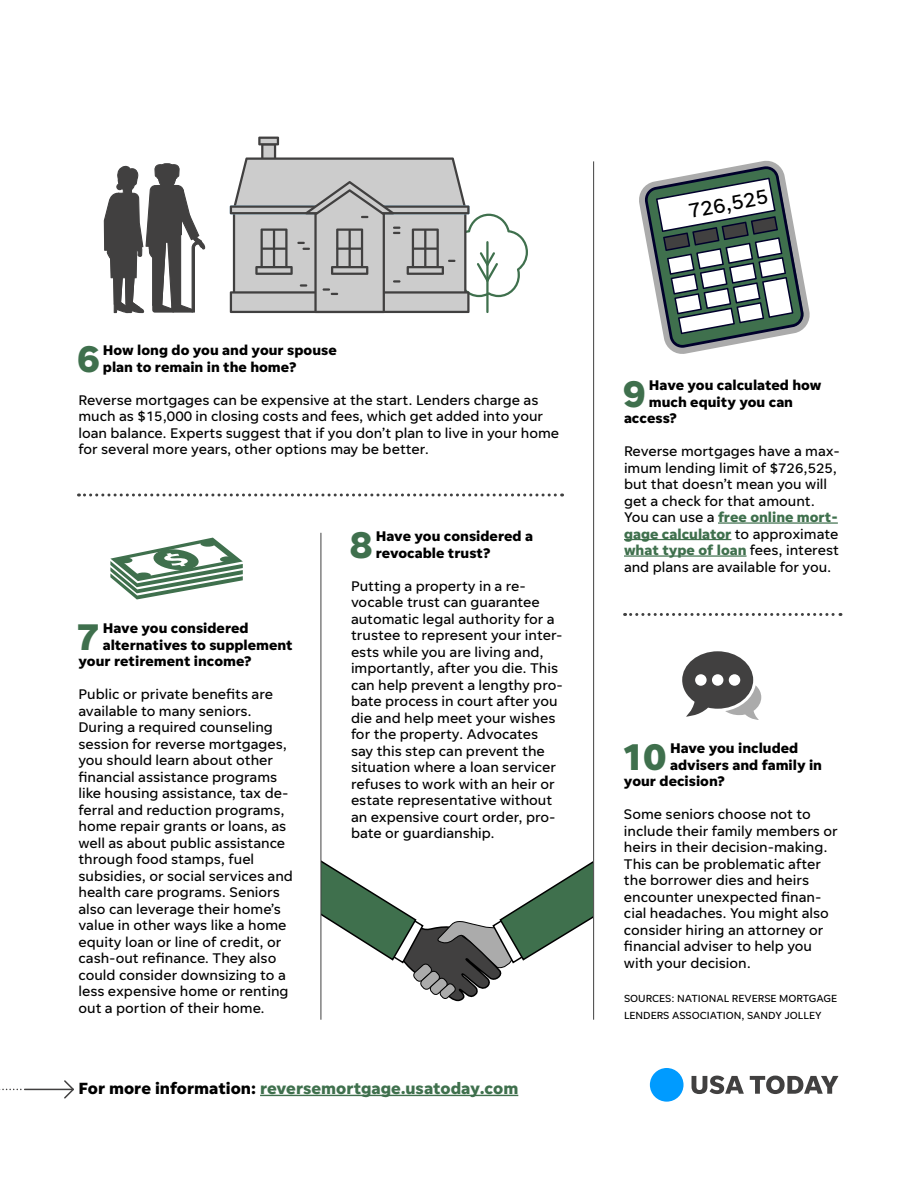
<style>
.page{position:relative;width:918px;height:1188px;background:#fff}
.page>*{position:absolute;margin:0;border:0;box-sizing:border-box;transform-origin:0 0}
.t1{font:700 38.55px "Unify Sans";color:#3f704d}
.t2{font:21px "Unify Sans";color:#000}
.t3{font:700 16.5px "Unify Sans";color:#3f704d}
.t4{font:14.25px/16.5px "Unify Sans";color:#000}
.t5{font:700 14.25px/16.5px "Unify Sans";color:#000}
.t6{font:10.5px/16.5px "Unify Sans";color:#000}
.s1{color:#000}
.s2{font-weight:700;color:#3f704d}
</style>
<div class="page">
<svg style="left:320px;top:857px;width:275px;height:145px"></svg>
<hr style="left:718px;top:522px;width:120px;height:2px;background:#3f704d">
<hr style="left:624px;top:539px;width:107px;height:1px;background:#3f704d">
<hr style="left:624px;top:555px;width:123px;height:2px;background:#3f704d">
<svg style="left:639px;top:160px;width:171px;height:194px"></svg>
<div style="left:650px;top:1068px;width:34px;height:34px;background:#009bff;border-radius:50%"></div>
<svg style="left:692px;top:1076px;width:52px;height:18px"></svg>
<svg style="left:750px;top:1076px;width:88px;height:18px"></svg>
<svg style="left:682px;top:651px;width:79px;height:69px"></svg>
<svg style="left:104px;top:163px;width:101px;height:150px"></svg>
<svg style="left:78px;top:494px;width:485px;height:2px"></svg>
<svg style="left:625px;top:613px;width:216px;height:3px"></svg>
<svg style="left:110px;top:538px;width:133px;height:61px"></svg>
<svg style="left:230px;top:137px;width:298px;height:176px"></svg>
<div style="left:314px;top:856px;width:7px;height:62px;background:#fff"></div>
<svg style="left:594px;top:860px;width:1px;height:63px"></svg>
<hr style="left:321px;top:533px;width:1px;height:487px;background:#404040">
<hr style="left:593px;top:161px;width:1px;height:859px;background:#404040">
<hr style="left:260px;top:1095px;width:258px;height:1px;background:#3f704d">
<hr style="left:24px;top:1089px;width:49px;height:1px;background:#414040">
<svg style="left:0;top:1089px;width:22px;height:1px"></svg>
<svg style="left:64px;top:1080px;width:10px;height:19px"></svg>
<h1 class="t1" style="left:77px;top:337px;width:24px">6</h1>
<p class="t5" style="left:103px;top:342px;width:235px">How long do you and your spouse plan to remain in the home?</p>
<p class="t4" style="left:78px;top:392px;width:482px">Reverse mortgages can be expensive at the start. Lenders charge as much as $15,000 in closing costs and fees, which get added into your loan balance. Experts suggest that if you don’t plan to live in your home for several more years, other options may be better.</p>
<h1 class="t1" style="left:77px;top:615px;width:24px">7</h1>
<p class="t5" style="left:103px;top:620px;width:147px">Have you considered</p>
<p class="t5" style="left:103px;top:637px;width:192px">alternatives to supplement</p>
<p class="t5" style="left:78px;top:653px;width:175px">your retirement income?</p>
<p class="t4" style="left:78px;top:686px;width:216px">Public or private benefits are available to many seniors.<br>During a required counseling session for reverse mortgages, you should learn about other financial assistance programs like housing assistance, tax de&shy;ferral and reduction programs, home repair grants or loans, as well as about public assistance through food stamps, fuel subsidies, or social services and health care programs. Seniors also can leverage their home’s value in other ways like a home equity loan or line of credit, or cash-out refinance. They also could consider downsizing to a less expensive home or renting out a portion of their home.</p>
<h1 class="t1" style="left:350px;top:523px;width:24px">8</h1>
<p class="t5" style="left:376px;top:529px;width:159px">Have you considered a revocable trust?</p>
<p class="t4" style="left:351px;top:578px;width:213px">Putting a property in a re&shy;vocable trust can guarantee automatic legal authority for a trustee to represent your inter&shy;ests while you are living and, importantly, after you die. This can help prevent a lengthy pro&shy;bate process in court after you die and help meet your wishes for the property. Advocates say this step can prevent the situation where a loan servicer refuses to work with an heir or estate representative without an expensive court order, pro&shy;bate or guardianship.</p>
<p class="t3" style="left:78px;top:1079px;width:441px"><span class="s1">For more information:</span> reversemortgage.usatoday.com</p>
<h2 class="t2" style="left:687px;top:200px;width:82px;rotate:-11deg">726,525</h2>
<h1 class="t1" style="left:623px;top:372px;width:24px">9</h1>
<p class="t5" style="left:649px;top:377px;width:174px">Have you calculated how</p>
<p class="t5" style="left:649px;top:394px;width:146px">much equity you can</p>
<p class="t5" style="left:624px;top:410px;width:55px">access?</p>
<p class="t4" style="left:624px;top:443px;width:217px">Reverse mortgages have a max&shy;imum lending limit of $726,525, but that doesn’t mean you will get a check for that amount.<br>You can use a <span class="s2">free online mort&shy;gage calculator</span> to approximate <span class="s2">what type of loan</span> fees, interest and plans are available for you.</p>
<h1 class="t1" style="left:621px;top:735px;width:47px">10</h1>
<p class="t5" style="left:670px;top:740px;width:130px">Have you included</p>
<p class="t5" style="left:670px;top:757px;width:154px">advisers and family in</p>
<p class="t5" style="left:624px;top:773px;width:102px">your decision?</p>
<p class="t4" style="left:624px;top:806px;width:215px">Some seniors choose not to include their family members or heirs in their decision-making.<br>This can be problematic after the borrower dies and heirs encounter unexpected finan&shy;cial headaches. You might also consider hiring an attorney or financial adviser to help you with your decision.</p>
<p class="t6" style="left:624px;top:991px;width:215px">SOURCES: NATIONAL REVERSE MORTGAGE<br>LENDERS ASSOCIATION, SANDY JOLLEY</p>
</div>
